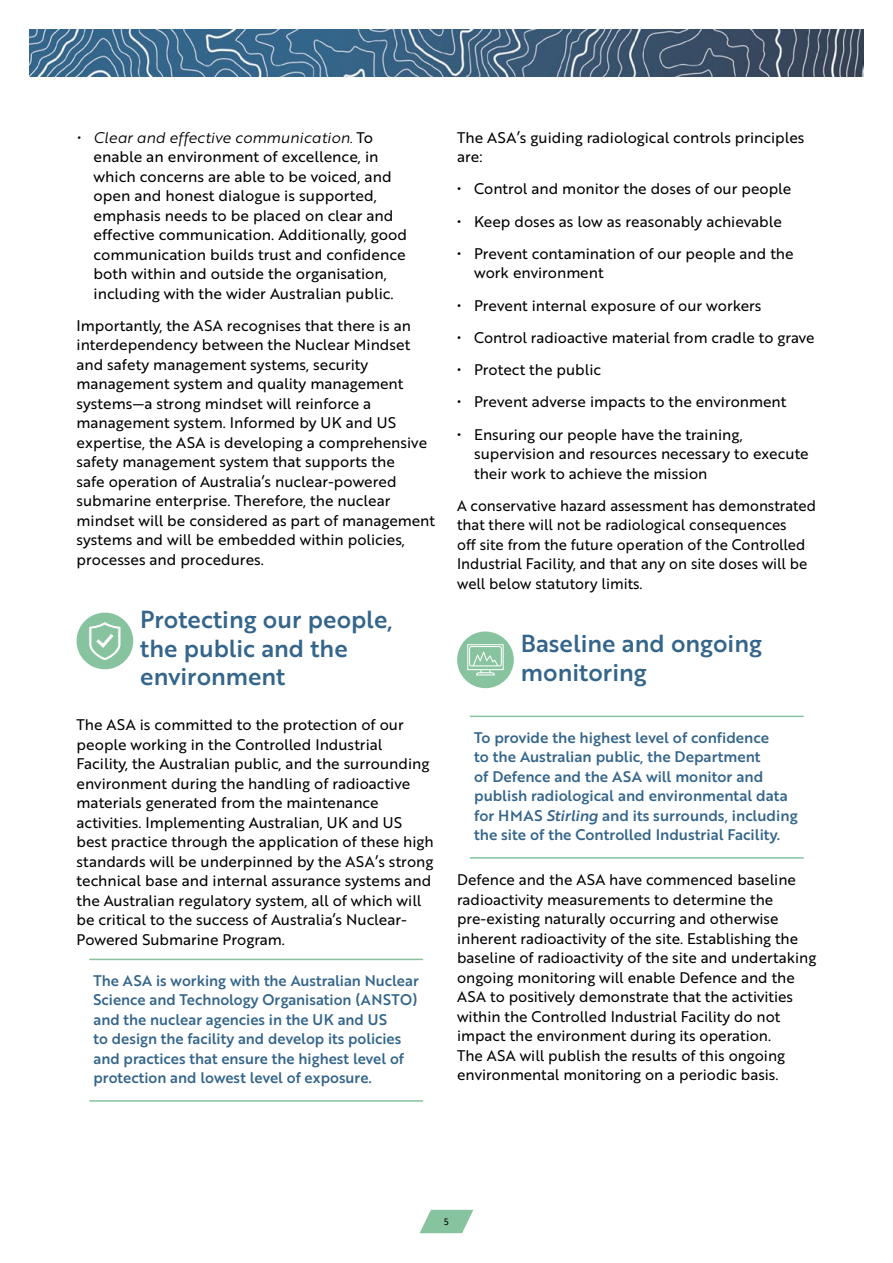
<style>
.page{position:relative;width:893px;height:1263px;background:#fff}
.page>*{position:absolute;margin:0;border:0;box-sizing:border-box;transform-origin:0 0}
.t1{font:24px/28.8px "Brother 1816 Medium";color:#34658a}
.txt{font:15px/19.5px "Brother 1816 Regular";color:#000}
.pull_quote{font:15px/19.5px "Brother 1816 Medium";color:#34658a}
.t2{font:9px "Brother 1816 Regular";color:#000}
.s1{font-family:"Brother 1816 Book Italic"}
.s2{font-family:"Brother 1816 Medium Italic"}
</style>
<div class="page">
<svg style="left:420px;top:1210px;width:53px;height:23px"></svg>
<img style="left:30px;top:30px;width:833px;height:47px">
<hr style="left:89px;top:959px;width:334px;height:1px;background:#86c39e">
<hr style="left:89px;top:1100px;width:334px;height:2px;background:#86c39e">
<hr style="left:470px;top:716px;width:334px;height:1px;background:#86c39e">
<hr style="left:470px;top:857px;width:334px;height:2px;background:#86c39e">
<div style="left:457px;top:631px;width:57px;height:57px;background:#86c39e;border-radius:50%"></div>
<svg style="left:467px;top:644px;width:37px;height:31px"></svg>
<div style="left:77px;top:613px;width:56px;height:56px;background:#86c39e;border-radius:50%"></div>
<svg style="left:89px;top:622px;width:32px;height:38px"></svg>
<p class="txt" style="left:94px;top:127px;width:315px;text-indent:-17px"><span class="s1">• Clear and effective communication.</span> To enable an environment of excellence, in which concerns are able to be voiced, and open and honest dialogue is supported, emphasis needs to be placed on clear and effective communication. Additionally, good communication builds trust and confidence both within and outside the organisation, including with the wider Australian public.</p>
<p class="txt" style="left:77px;top:315px;width:360px">Importantly, the ASA recognises that there is an interdependency between the Nuclear Mindset and safety management systems, security management system and quality management systems—a strong mindset will reinforce a management system. Informed by UK and US expertise, the ASA is developing a comprehensive safety management system that supports the<br>safe operation of Australia’s nuclear-powered submarine enterprise. Therefore, the nuclear mindset will be considered as part of management systems and will be embedded within policies, processes and procedures.</p>
<h2 class="t1" style="left:140px;top:604px;width:254px">Protecting our people, the public and the environment</h2>
<p class="txt" style="left:77px;top:715px;width:359px">The ASA is committed to the protection of our people working in the Controlled Industrial Facility, the Australian public, and the surrounding environment during the handling of radioactive materials generated from the maintenance activities. Implementing Australian, UK and US best practice through the application of these high standards will be underpinned by the ASA’s strong technical base and internal assurance systems and the Australian regulatory system, all of which will be critical to the success of Australia’s Nuclear-Powered Submarine Program.</p>
<p class="pull_quote" style="left:94px;top:970px;width:327px">The ASA is working with the Australian Nuclear Science and Technology Organisation (ANSTO) and the nuclear agencies in the UK and US<br>to design the facility and develop its policies and practices that ensure the highest level of protection and lowest level of exposure.</p>
<p class="txt" style="left:457px;top:127px;width:349px">The ASA’s guiding radiological controls principles are:</p>
<p class="txt" style="left:457px;top:179px;width:336px">• Control and monitor the doses of our people</p>
<p class="txt" style="left:457px;top:211px;width:326px">• Keep doses as low as reasonably achievable</p>
<p class="txt" style="left:474px;top:243px;width:321px;text-indent:-17px">• Prevent contamination of our people and the work environment</p>
<p class="txt" style="left:457px;top:295px;width:306px">• Prevent internal exposure of our workers</p>
<p class="txt" style="left:457px;top:327px;width:359px">• Control radioactive material from cradle to grave</p>
<p class="txt" style="left:457px;top:359px;width:145px">• Protect the public</p>
<p class="txt" style="left:457px;top:392px;width:331px">• Prevent adverse impacts to the environment</p>
<p class="txt" style="left:474px;top:424px;width:336px;text-indent:-17px">• Ensuring our people have the training, supervision and resources necessary to execute their work to achieve the mission</p>
<p class="txt" style="left:457px;top:495px;width:361px">A conservative hazard assessment has demonstrated that there will not be radiological consequences<br>off site from the future operation of the Controlled Industrial Facility, and that any on site doses will be well below statutory limits.</p>
<h2 class="t1" style="left:521px;top:628px;width:243px">Baseline and ongoing monitoring</h2>
<p class="pull_quote" style="left:474px;top:727px;width:325px">To provide the highest level of confidence<br>to the Australian public, the Department<br>of Defence and the ASA will monitor and publish radiological and environmental data for HMAS <span class="s2">Stirling</span> and its surrounds, including the site of the Controlled Industrial Facility.</p>
<p class="txt" style="left:457px;top:869px;width:361px">Defence and the ASA have commenced baseline radioactivity measurements to determine the pre-existing naturally occurring and otherwise inherent radioactivity of the site. Establishing the baseline of radioactivity of the site and undertaking ongoing monitoring will enable Defence and the ASA to positively demonstrate that the activities within the Controlled Industrial Facility do not impact the environment during its operation.<br>The ASA will publish the results of this ongoing environmental monitoring on a periodic basis.</p>
<p class="t2" style="left:444px;top:1215px;width:6px">5</p>
</div>
